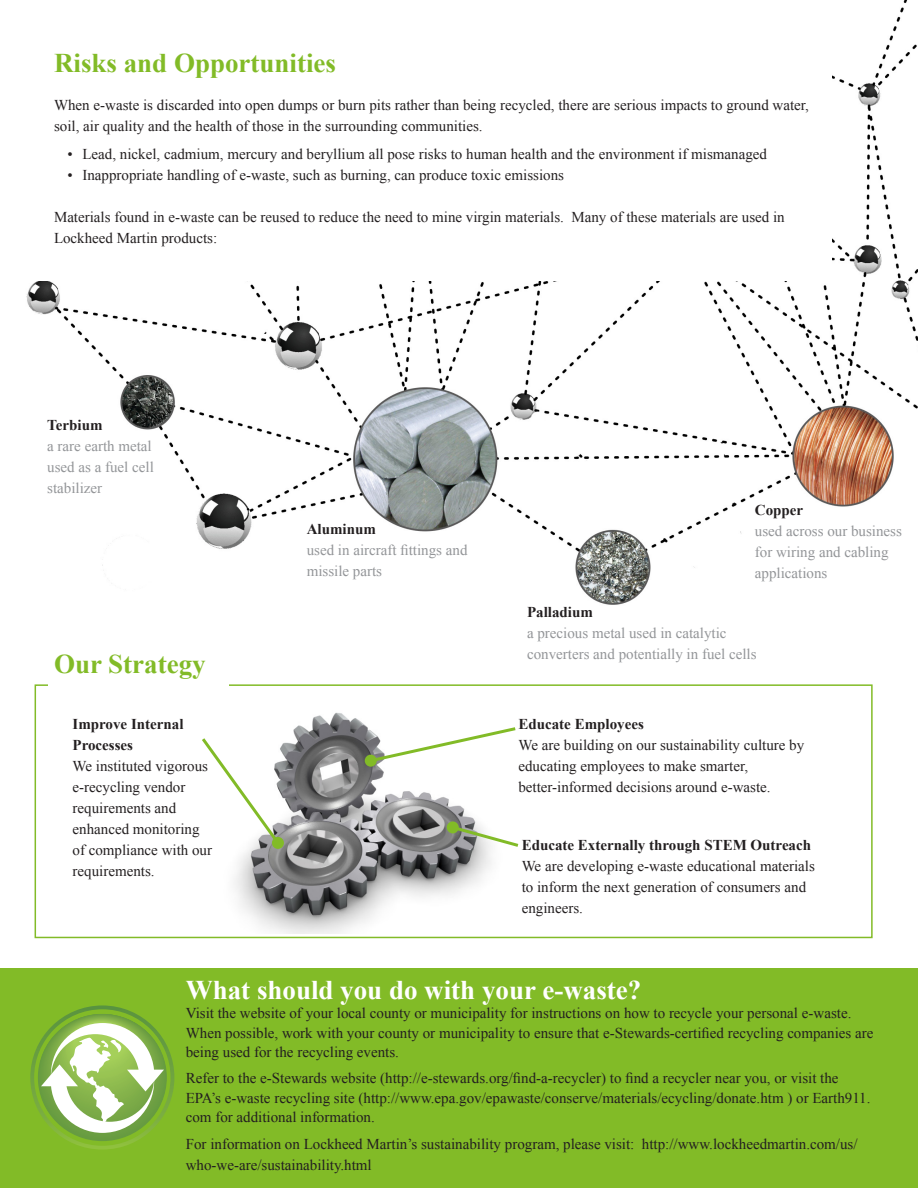
<style>
.page{position:relative;width:918px;height:1188px;background:#fff}
.page>*{position:absolute;margin:0;border:0;box-sizing:border-box;transform-origin:0 0}
.Headline{font:700 27px "Times New Roman";color:#fff}
.Body_text{font:700 27px "Times New Roman";color:#82bb27}
.Headline-2{font:700 27px "Times New Roman";color:#82bb27}
.Body_text-2{font:15px/21px "Times New Roman";color:#231f20}
.Body_text-3{font:15px/21px "Times New Roman";color:#939598}
.Body_text-4{font:700 15px/21px "Times New Roman";color:#231f20}
</style>
<div class="page">
<img style="left:26px;top:0;width:892px;height:605px">
<div style="left:0;top:0;width:832px;height:281px;background:#fff"></div>
<div style="left:0;top:969px;width:918px;height:219px;background:#82bb27"></div>
<svg style="left:30px;top:1005px;width:144px;height:145px"></svg>
<img style="left:234px;top:712px;width:257px;height:222px">
<svg style="left:202px;top:735px;width:80px;height:112px"></svg>
<div style="left:272px;top:837px;width:12px;height:12px;background:#82bb27;border-radius:50%"></div>
<svg style="left:367px;top:725px;width:149px;height:39px"></svg>
<div style="left:365px;top:755px;width:12px;height:12px;background:#82bb27;border-radius:50%"></div>
<svg style="left:449px;top:824px;width:70px;height:25px"></svg>
<div style="left:447px;top:821px;width:12px;height:12px;background:#82bb27;border-radius:50%"></div>
<div style="left:35px;top:684px;width:838px;height:254px;border:2px solid #82bb27"></div>
<div style="left:48px;top:665px;width:181px;height:41px;background:#fff"></div>
<p class="Body_text" style="left:54px;top:45px;width:284px">Risks and Opportunities</p>
<p class="Body_text-2" style="left:54px;top:94px;width:756px">When e-waste is discarded into open dumps or burn pits rather than being recycled, there are serious impacts to ground water, soil, air quality and the health of those in the surrounding communities.</p>
<p class="Body_text-2" style="left:68px;top:143px;width:701px">• Lead, nickel, cadmium, mercury and beryllium all pose risks to human health and the environment if mismanaged</p>
<p class="Body_text-2" style="left:68px;top:164px;width:498px">• Inappropriate handling of e-waste, such as burning, can produce toxic emissions</p>
<p class="Body_text-2" style="left:54px;top:206px;width:732px">Materials found in e-waste can be reused to reduce the need to mine virgin materials. Many of these materials are used in<br>Lockheed Martin products:</p>
<p class="Body_text-4" style="left:47px;top:414px;width:57px">Terbium</p>
<p class="Body_text-3" style="left:47px;top:435px;width:108px">a rare earth metal used as a fuel cell stabilizer</p>
<p class="Headline-2" style="left:54px;top:645px;width:153px">Our Strategy</p>
<p class="Body_text-4" style="left:73px;top:713px;width:112px">Improve Internal<br>Processes</p>
<p class="Body_text-2" style="left:73px;top:755px;width:141px">We instituted vigorous e-recycling vendor requirements and enhanced monitoring of compliance with our requirements.</p>
<p class="Body_text-4" style="left:307px;top:518px;width:71px">Aluminum</p>
<p class="Body_text-3" style="left:307px;top:539px;width:162px">used in aircraft fittings and missile parts</p>
<p class="Body_text-4" style="left:755px;top:499px;width:50px">Copper</p>
<p class="Body_text-3" style="left:755px;top:520px;width:149px">used across our business for wiring and cabling applications</p>
<p class="Body_text-4" style="left:527px;top:601px;width:67px">Palladium</p>
<p class="Body_text-3" style="left:527px;top:622px;width:231px">a precious metal used in catalytic converters and potentially in fuel cells</p>
<p class="Body_text-4" style="left:518px;top:713px;width:127px">Educate Employees</p>
<p class="Body_text-2" style="left:518px;top:734px;width:287px">We are building on our sustainability culture by educating employees to make smarter,</p>
<p class="Body_text-2" style="left:518px;top:776px;width:254px">better-informed decisions around e-waste.</p>
<p class="Body_text-4" style="left:522px;top:834px;width:291px">Educate Externally through STEM Outreach</p>
<p class="Body_text-2" style="left:522px;top:855px;width:295px">We are developing e-waste educational materials to inform the next generation of consumers and engineers.</p>
<p class="Headline" style="left:186px;top:971px;width:457px">What should you do with your e-waste?</p>
<p class="Body_text-2" style="left:186px;top:1003px;width:689px;line-height:19.5px">Visit the website of your local county or municipality for instructions on how to recycle your personal e-waste.<br>When possible, work with your county or municipality to ensure that e-Stewards-certified recycling companies are being used for the recycling events.</p>
<p class="Body_text-2" style="left:186px;top:1068px;width:686px;line-height:19.5px">Refer to the e-Stewards website (http://e-stewards.org/find-a-recycler) to find a recycler near you, or visit the<br>EPA’s e-waste recycling site (http://www.epa.gov/epawaste/conserve/materials/ecycling/donate.htm ) or Earth911. com for additional information.</p>
<p class="Body_text-2" style="left:186px;top:1133px;width:673px">For information on Lockheed Martin’s sustainability program, please visit: http://www.lockheedmartin.com/us/ who-we-are/sustainability.html</p>
</div>
